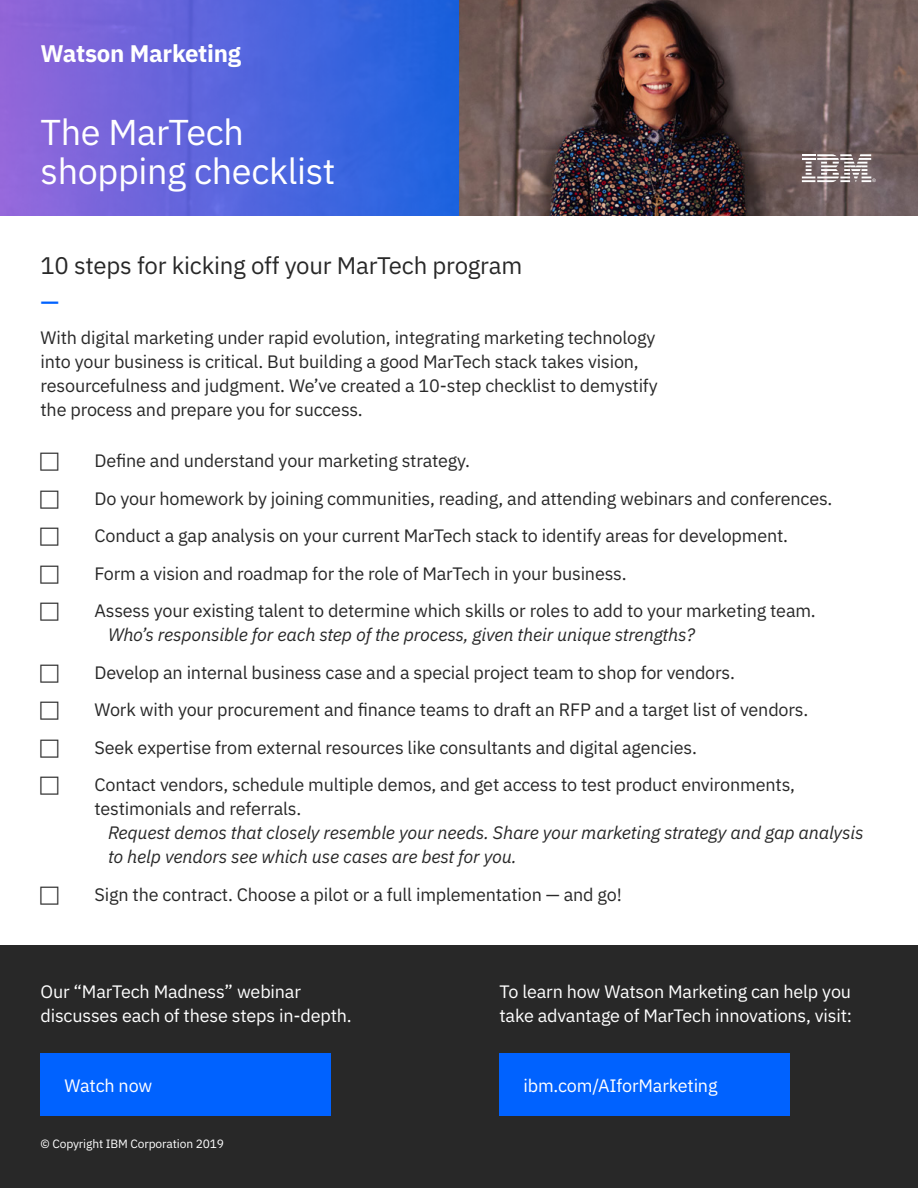
<style>
.page{position:relative;width:918px;height:1188px;background:#fff}
.page>*{position:absolute;margin:0;border:0;box-sizing:border-box;transform-origin:0 0}
.headline{font:36px "IBM Plex Sans";letter-spacing:-.01em;color:#fff}
.subhead{font:24px "IBM Plex Sans";letter-spacing:-.01em;color:#282828}
.t1{font:700 24px "IBM Plex Sans";letter-spacing:-.01em;color:#fff}
.subhead-2{font:500 24px "IBM Plex Sans";color:#0062ff}
.t2{font:18px/24px "IBM Plex Sans";letter-spacing:-.01em;color:#282828}
.text-checklist-inden{font:italic 18px/24px "IBM Plex Sans";letter-spacing:-.01em;color:#282828}
.t3{font:18px/24px "IBM Plex Sans";letter-spacing:-.01em;color:#fff}
.t4{font:12px "IBM Plex Sans";letter-spacing:-.01em;color:#fff}
</style>
<div class="page">
<img style="left:459px;top:0;width:459px;height:216px">
<div style="left:0;top:945px;width:918px;height:243px;background:#282828"></div>
<div style="left:0;top:0;width:459px;height:216px;background:linear-gradient(to right,#9467da,#1a63e0)"></div>
<svg style="left:802px;top:154px;width:74px;height:28px"></svg>
<div style="left:40px;top:1054px;width:292px;height:62px;background:#0062ff"></div>
<div style="left:500px;top:1054px;width:290px;height:62px;background:#0062ff"></div>
<p class="t1" style="left:40px;top:34px;width:202px">Watson Marketing</p>
<p class="headline" style="left:40px;top:104px;width:205px">The MarTech</p>
<p class="headline" style="left:40px;top:143px;width:296px">shopping checklist</p>
<p class="subhead" style="left:40px;top:247px;width:483px">10 steps for kicking off your MarTech program</p>
<p class="subhead-2" style="left:40px;top:283px;width:20px">—</p>
<p class="t2" style="left:40px;top:324px;width:619px">With digital marketing under rapid evolution, integrating marketing technology into your business is critical. But building a good MarTech stack takes vision, resourcefulness and judgment. We’ve created a 10-step checklist to demystify the process and prepare you for success.</p>
<p class="t2" style="left:94px;top:447px;width:377px">Define and understand your marketing strategy.</p>
<p class="t2" style="left:94px;top:485px;width:739px">Do your homework by joining communities, reading, and attending webinars and conferences.</p>
<p class="t2" style="left:94px;top:522px;width:695px">Conduct a gap analysis on your current MarTech stack to identify areas for development.</p>
<p class="t2" style="left:94px;top:560px;width:534px">Form a vision and roadmap for the role of MarTech in your business.</p>
<p class="t2" style="left:94px;top:597px;width:723px">Assess your existing talent to determine which skills or roles to add to your marketing team.</p>
<p class="text-checklist-inden" style="left:108px;top:621px;width:588px">Who’s responsible for each step of the process, given their unique strengths?</p>
<p class="t2" style="left:94px;top:659px;width:642px">Develop an internal business case and a special project team to shop for vendors.</p>
<p class="t2" style="left:94px;top:696px;width:715px">Work with your procurement and finance teams to draft an RFP and a target list of vendors.</p>
<p class="t2" style="left:94px;top:734px;width:604px">Seek expertise from external resources like consultants and digital agencies.</p>
<p class="t2" style="left:94px;top:771px;width:702px">Contact vendors, schedule multiple demos, and get access to test product environments, testimonials and referrals.</p>
<p class="text-checklist-inden" style="left:108px;top:819px;width:757px">Request demos that closely resemble your needs. Share your marketing strategy and gap analysis to help vendors see which use cases are best for you.</p>
<p class="t2" style="left:94px;top:881px;width:529px">Sign the contract. Choose a pilot or a full implementation — and go!</p>
<p class="t3" style="left:40px;top:978px;width:313px">Our “MarTech Madness” webinar discusses each of these steps in-depth.</p>
<p class="t3" style="left:500px;top:978px;width:354px">To learn how Watson Marketing can help you take advantage of MarTech innovations, visit:</p>
<p class="t3" style="left:64px;top:1072px;width:89px">Watch now</p>
<p class="t3" style="left:524px;top:1072px;width:196px">ibm.com/AIforMarketing</p>
<p class="t4" style="left:40px;top:1134px;width:185px">© Copyright IBM Corporation 2019</p>
</div>
